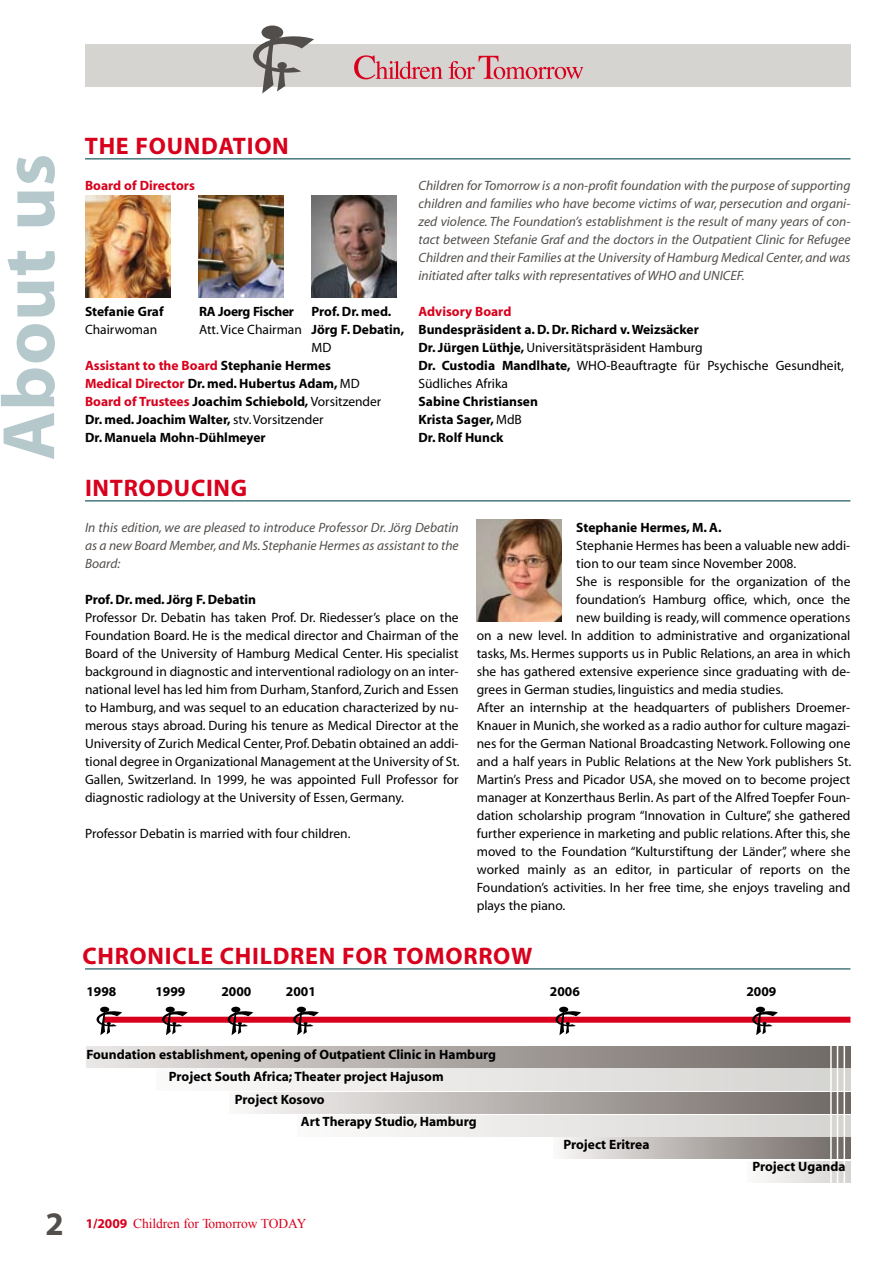
<style>
.page{position:relative;width:893px;height:1263px;background:#fff}
.page>*{position:absolute;margin:0;border:0;box-sizing:border-box;transform-origin:0 0}
.t1{font:700 75px "Myriad";letter-spacing:.01em;color:#b5c8cc}
.t2{font:700 33px "Myriad";color:#524e4b}
.t3{font:700 24px "Myriad";letter-spacing:.03em;color:#d8001c}
.t4{font:13.5px/18px "Myriad";color:#000}
.t5{font:italic 13.5px/18px "Myriad";color:#524e4b;text-align:justify}
.t6{font:700 13.5px/18px "Myriad";color:#000}
.t7{font:13.5px "Times New Roman";letter-spacing:-.005em;color:#d8001c}
.t8{font:700 13.5px "Myriad";color:#d8001c}
.t9{font:700 13.5px "Myriad";letter-spacing:-.02em;color:#000}
.s1{font-weight:700}
.s2{color:#d8001c}
.s3{font-weight:400}
.s4{font-family:"Myriad";font-weight:700}
</style>
<div class="page">
<div style="left:87px;top:1046px;width:763px;height:21px;background:linear-gradient(to right,#e7e4e2,#6d6662)"></div>
<div style="left:156px;top:1069px;width:694px;height:21px;background:linear-gradient(to right,#fbfafa,#d5d4d1)"></div>
<div style="left:297px;top:1115px;width:553px;height:21px;background:linear-gradient(to right,#fbfaf9,#d5d4d1)"></div>
<div style="left:747px;top:1161px;width:103px;height:21px;background:linear-gradient(to right,#fafaf9,#d7d5d3)"></div>
<div style="left:230px;top:1092px;width:620px;height:21px;background:linear-gradient(to right,#f6f4f3,#6d6561)"></div>
<div style="left:554px;top:1137px;width:296px;height:22px;background:linear-gradient(to right,#f6f3f2,#6f6763)"></div>
<hr style="left:830px;top:1044px;width:2px;height:183px;background:#fff">
<hr style="left:837px;top:1044px;width:1px;height:183px;background:#fff">
<hr style="left:844px;top:1044px;width:1px;height:183px;background:#fff">
<div style="left:104px;top:1017px;width:746px;height:6px;background:#d8001c"></div>
<div style="left:100px;top:1007px;width:9px;height:5px;background:#000;border-radius:50%"></div>
<svg style="left:96px;top:1011px;width:26px;height:24px"></svg>
<div style="left:166px;top:1007px;width:9px;height:5px;background:#000;border-radius:50%"></div>
<svg style="left:162px;top:1011px;width:26px;height:24px"></svg>
<div style="left:231px;top:1007px;width:9px;height:5px;background:#000;border-radius:50%"></div>
<svg style="left:227px;top:1011px;width:26px;height:24px"></svg>
<div style="left:297px;top:1007px;width:9px;height:5px;background:#000;border-radius:50%"></div>
<svg style="left:293px;top:1011px;width:26px;height:24px"></svg>
<div style="left:559px;top:1007px;width:9px;height:5px;background:#000;border-radius:50%"></div>
<svg style="left:555px;top:1011px;width:26px;height:24px"></svg>
<div style="left:756px;top:1007px;width:9px;height:5px;background:#000;border-radius:50%"></div>
<svg style="left:752px;top:1011px;width:26px;height:24px"></svg>
<img style="left:476px;top:519px;width:85px;height:102px">
<img style="left:85px;top:195px;width:85px;height:102px">
<img style="left:198px;top:195px;width:85px;height:102px">
<svg style="left:311px;top:195px;width:85px;height:102px"></svg>
<img style="left:312px;top:196px;width:84px;height:101px">
<div style="left:262px;top:26px;width:21px;height:13px;background:#524e4b;border-radius:50%"></div>
<svg style="left:85px;top:36px;width:765px;height:58px"></svg>
<hr style="left:85px;top:158px;width:765px;height:2px;background:#47797e">
<hr style="left:85px;top:500px;width:765px;height:2px;background:#47797e">
<hr style="left:85px;top:968px;width:765px;height:2px;background:#47797e">
<h1 class="t1" style="left:-10px;top:460px;width:308px;rotate:-90deg">About us</h1>
<h3 class="t3" style="left:85px;top:133px;width:82px">The Foun</h3>
<h3 class="t3" style="left:201px;top:133px;width:71px">dation</h3>
<p class="t8" style="left:85px;top:178px;width:111px">Board of Directors</p>
<p class="t6" style="left:85px;top:303px;width:102px">Stefanie Graf R</p>
<p class="t9" style="left:207px;top:304px;width:89px">A Joerg Fischer</p>
<p class="t6" style="left:312px;top:303px;width:81px">Prof. Dr. med.</p>
<p class="t4" style="left:85px;top:321px;width:74px">Chairwoman</p>
<p class="t4" style="left:312px;top:321px;width:94px;text-indent:-112px">Att. Vice Chairman <span class="s1">Jörg F. Debatin,<br></span>MD</p>
<p class="t6" style="left:85px;top:357px;width:298px"><span class="s2">Assistant to the Board</span> Stephanie Hermes <span class="s2">Medical Director</span> Dr. med. Hubertus Adam, <span class="s3">MD </span><span class="s2">Board of Trustees</span> Joachim Schiebold, <span class="s3">Vorsitzender </span>Dr. med. Joachim Walter, <span class="s3">stv. Vorsitzender</span></p>
<p class="t6" style="left:85px;top:429px;width:182px">Dr. Manuela Mohn-Dühlmeyer</p>
<h3 class="t3" style="left:85px;top:475px;width:145px">Introducing</h3>
<p class="t5" style="left:418px;top:177px;width:434px">Children for Tomorrow is a non-profit foundation with the purpose of supporting children and families who have become victims of war, persecution and organi&shy;zed violence. The Foundation’s establishment is the result of many years of con&shy;tact between Stefanie Graf and the doctors in the Outpatient Clinic for Refugee Children and their Families at the University of Hamburg Medical Center, and was initiated after talks with representatives of WHO and UNICEF.</p>
<p class="t8" style="left:418px;top:304px;width:94px">Advisory Board</p>
<p class="t4" style="left:418px;top:321px;width:427px"><span class="s1">Bundespräsident a. D. Dr. Richard v. Weizsäcker<br>Dr. Jürgen Lüthje,</span> Universitätspräsident Hamburg<br><span class="s1">Dr. Custodia Mandlhate,</span> WHO-Beauftragte für Psychische Gesundheit, Südliches Afrika</p>
<p class="t6" style="left:418px;top:393px;width:121px">Sabine Christiansen<br>Krista Sager, <span class="s3">MdB<br></span>Dr. Rolf Hunck</p>
<p class="t5" style="left:85px;top:519px;width:375px">In this edition, we are pleased to introduce Professor Dr. Jörg Debatin as a new Board Member, and Ms. Stephanie Hermes as assistant to the Board:</p>
<p class="t6" style="left:85px;top:591px;width:172px">Prof. Dr. med. Jörg F. Debatin</p>
<p class="t4" style="left:85px;top:609px;width:376px;text-align:justify">Professor Dr. Debatin has taken Prof. Dr. Riedesser’s place on the Foundation Board. He is the medical director and Chairman of the Board of the University of Hamburg Medical Center. His specialist background in diagnostic and interventional radiology on an inter&shy;national level has led him from Durham, Stanford, Zurich and Essen to Hamburg, and was sequel to an education characterized by nu&shy;merous stays abroad. During his tenure as Medical Director at the University of Zurich Medical Center, Prof. Debatin obtained an addi&shy;tional degree in Organizational Management at the University of St.<br>Gallen, Switzerland. In 1999, he was appointed Full Professor for diagnostic radiology at the University of Essen, Germany.</p>
<p class="t4" style="left:85px;top:825px;width:267px">Professor Debatin is married with four children.</p>
<p class="t6" style="left:576px;top:519px;width:147px">Stephanie Hermes, M. A.</p>
<p class="t4" style="left:576px;top:537px;width:276px">Stephanie Hermes has been a valuable new addi-</p>
<p class="t4" style="left:576px;top:555px;width:222px">tion to our team since November 2008.</p>
<p class="t4" style="left:576px;top:573px;width:276px">She is responsible for the organization of the</p>
<p class="t4" style="left:576px;top:591px;width:275px">foundation’s Hamburg office, which, once the</p>
<p class="t4" style="left:576px;top:609px;width:276px">new building is ready, will commence operations</p>
<p class="t4" style="left:477px;top:627px;width:375px">on a new level. In addition to administrative and organizational</p>
<p class="t4" style="left:477px;top:645px;width:375px">tasks, Ms. Hermes supports us in Public Relations, an area in which</p>
<p class="t4" style="left:477px;top:663px;width:375px">she has gathered extensive experience since graduating with de-</p>
<p class="t4" style="left:477px;top:681px;width:308px">grees in German studies, linguistics and media studies.</p>
<p class="t4" style="left:477px;top:699px;width:375px">After an internship at the headquarters of publishers Droemer-</p>
<p class="t4" style="left:477px;top:717px;width:375px">Knauer in Munich, she worked as a radio author for culture magazi-</p>
<p class="t4" style="left:477px;top:735px;width:375px">nes for the German National Broadcasting Network. Following one</p>
<p class="t4" style="left:477px;top:753px;width:376px">and a half years in Public Relations at the New York publishers St.</p>
<p class="t4" style="left:477px;top:771px;width:375px">Martin’s Press and Picador USA, she moved on to become project</p>
<p class="t4" style="left:477px;top:789px;width:375px">manager at Konzerthaus Berlin. As part of the Alfred Toepfer Foun-</p>
<p class="t4" style="left:477px;top:807px;width:375px">dation scholarship program “Innovation in Culture”, she gathered</p>
<p class="t4" style="left:477px;top:825px;width:375px">further experience in marketing and public relations. After this, she</p>
<p class="t4" style="left:477px;top:843px;width:375px">moved to the Foundation “Kulturstiftung der Länder”, where she</p>
<p class="t4" style="left:477px;top:861px;width:375px">worked mainly as an editor, in particular of reports on the</p>
<p class="t4" style="left:477px;top:879px;width:375px">Foundation’s activities. In her free time, she enjoys traveling and</p>
<p class="t4" style="left:477px;top:897px;width:90px">plays the piano.</p>
<h3 class="t3" style="left:82px;top:943px;width:344px">Chron iCLE Children for Tomo</h3>
<h3 class="t3" style="left:463px;top:943px;width:50px">rrow</h3>
<p class="t6" style="left:86px;top:983px;width:31px">1998</p>
<p class="t6" style="left:155px;top:983px;width:31px">1999</p>
<p class="t6" style="left:221px;top:983px;width:31px">2000</p>
<p class="t6" style="left:286px;top:983px;width:31px">2001</p>
<p class="t6" style="left:550px;top:983px;width:31px">2006</p>
<p class="t6" style="left:746px;top:983px;width:31px">2009</p>
<p class="t6" style="left:86px;top:1046px;width:411px">Foundation establishment, opening of Outpatient Clinic in Hamburg</p>
<p class="t6" style="left:169px;top:1068px;width:276px">Project South Africa; Theater project Hajusom</p>
<p class="t6" style="left:235px;top:1091px;width:91px">Project Kosovo</p>
<p class="t6" style="left:301px;top:1113px;width:177px">Art Therapy Studio, Hamburg</p>
<p class="t6" style="left:563px;top:1136px;width:88px">Project Eritrea</p>
<p class="t6" style="left:752px;top:1158px;width:95px">Project Uganda</p>
<h2 class="t2" style="left:45px;top:1207px;width:20px">2</h2>
<p class="t7" style="left:86px;top:1214px;width:222px"><span class="s4">1/2009</span> Children for Tomorrow TODAY</p>
</div>
